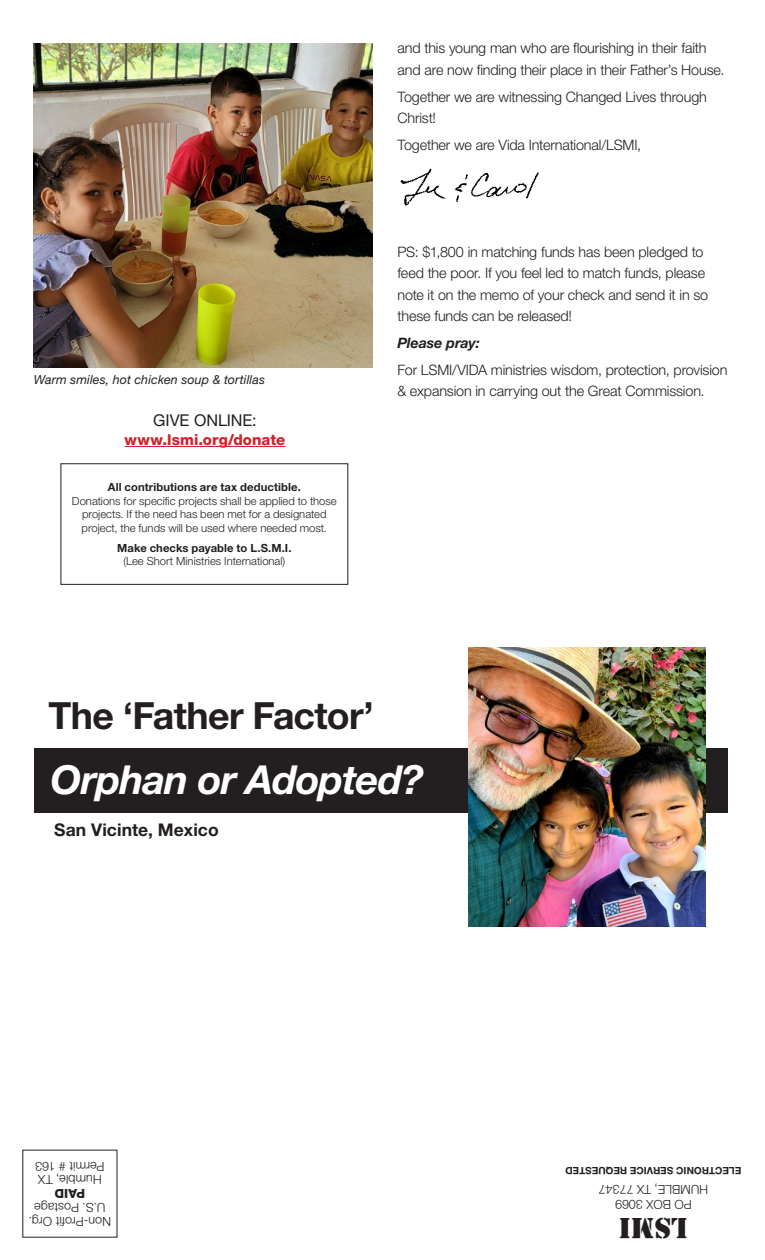
<style>
.page{position:relative;width:765px;height:1260px;background:#fff}
.page>*{position:absolute;margin:0;border:0;box-sizing:border-box;transform-origin:0 0}
.t1{font:italic 700 40px "Helvetica Neue LT Pro";letter-spacing:-.025em;color:#fff}
.t2{font:700 37.5px "Helvetica Neue LT Pro";letter-spacing:-.02em;color:#231f20}
.t3{font:30px "Stencil";color:#231f20}
.t4{font:700 17.5px "Helvetica Neue LT Pro";letter-spacing:.005em;color:#231f20}
.t5{font:16.25px "Helvetica Neue LT Pro";letter-spacing:-.005em;color:#231f20}
.t6{font:800 15px "Helvetica Neue LT Pro";color:#d1232a}
.Text{font:300 14.38px/21.2px "Helvetica Neue LT Pro";letter-spacing:-.01em;color:#231f20}
.Text-2{font:italic 700 14.38px "Helvetica Neue LT Pro";letter-spacing:-.01em;color:#231f20}
.t7{font:300 12.5px "Helvetica Neue LT Pro";color:#231f20}
.t8{font:italic 12.5px "Helvetica Neue LT Pro";letter-spacing:.01em;color:#231f20}
.t9{font:800 12.5px "Helvetica Neue LT Pro";color:#231f20}
.t10{font:300 11.25px/13.8px "Helvetica Neue LT Pro";color:#231f20;text-align:center}
.t11{font:700 11.25px "Helvetica Neue LT Pro";letter-spacing:.01em;color:#231f20}
.t12{font:700 10px "Helvetica Neue LT Pro";color:#231f20}
</style>
<div class="page">
<div style="left:34px;top:749px;width:694px;height:64px;background:#231f20"></div>
<img style="left:469px;top:647px;width:237px;height:279px">
<img style="left:400px;top:168px;width:139px;height:38px">
<div style="left:61px;top:463px;width:287px;height:122px;border:1px solid #231f20"></div>
<hr style="left:125px;top:446px;width:160px;height:1px;background:#d1232a">
<img style="left:34px;top:43px;width:338px;height:324px">
<p class="t8" style="left:34px;top:372px;width:233px">Warm smiles, hot chicken soup &amp; tortillas</p>
<p class="t5" style="left:153px;top:410px;width:105px">GIVE ONLINE:</p>
<p class="t6" style="left:125px;top:431px;width:162px">www.lsmi.org/donate</p>
<p class="t11" style="left:108px;top:480px;width:194px">All contributions are tax deductible.</p>
<p class="t10" style="left:72px;top:494px;width:266px">Donations for specific projects shall be applied to those projects. If the need has been met for a designated project, the funds will be used where needed most.</p>
<p class="t11" style="left:117px;top:541px;width:176px">Make checks payable to L.S.M.I.</p>
<p class="t10" style="left:123px;top:554px;width:163px">(Lee Short Ministries International)</p>
<p class="Text" style="left:398px;top:37px;width:329px">and this young man who are flourishing in their faith and are now finding their place in their Father’s House.</p>
<p class="Text" style="left:398px;top:85px;width:311px">Together we are witnessing Changed Lives through<br>Christ!</p>
<p class="Text" style="left:398px;top:134px;width:245px">Together we are Vida International/LSMI,</p>
<p class="Text" style="left:398px;top:241px;width:312px">PS: $1,800 in matching funds has been pledged to feed the poor. If you feel led to match funds, please note it on the memo of your check and send it in so these funds can be released!</p>
<p class="Text-2" style="left:398px;top:334px;width:84px">Please pray:</p>
<p class="Text" style="left:398px;top:359px;width:331px">For LSMI/VIDA ministries wisdom, protection, provision &amp; expansion in carrying out the Great Commission.</p>
<p class="t2" style="left:49px;top:692px;width:327px">The ‘Father Factor’</p>
<p class="t1" style="left:51px;top:755px;width:375px">Orphan or Adopted?</p>
<p class="t4" style="left:54px;top:819px;width:166px">San Vicinte, Mexico</p>
<p class="t7" style="left:104px;top:1174px;width:71px;rotate:-180deg">Permit # 163</p>
<p class="t7" style="left:102px;top:1188px;width:65px;rotate:-180deg">Humble, TX</p>
<p class="t9" style="left:85px;top:1201px;width:32px;rotate:-180deg">PAID</p>
<p class="t7" style="left:105px;top:1215px;width:72px;rotate:-180deg">U.S. Postage</p>
<p class="t7" style="left:111px;top:1229px;width:84px;rotate:-180deg">Non-Profit Org.</p>
<p class="t12" style="left:741px;top:1177px;width:177px;rotate:-180deg">ELECTRONIC SERVICE REQUESTED</p>
<p class="t7" style="left:708px;top:1197px;width:111px;rotate:-180deg">HUMBLE, TX 77347</p>
<p class="t7" style="left:692px;top:1212px;width:78px;rotate:-180deg">PO BOX 3069</p>
<p class="t3" style="left:688px;top:1245px;width:70px;rotate:-180deg">LSMI</p>
</div>
